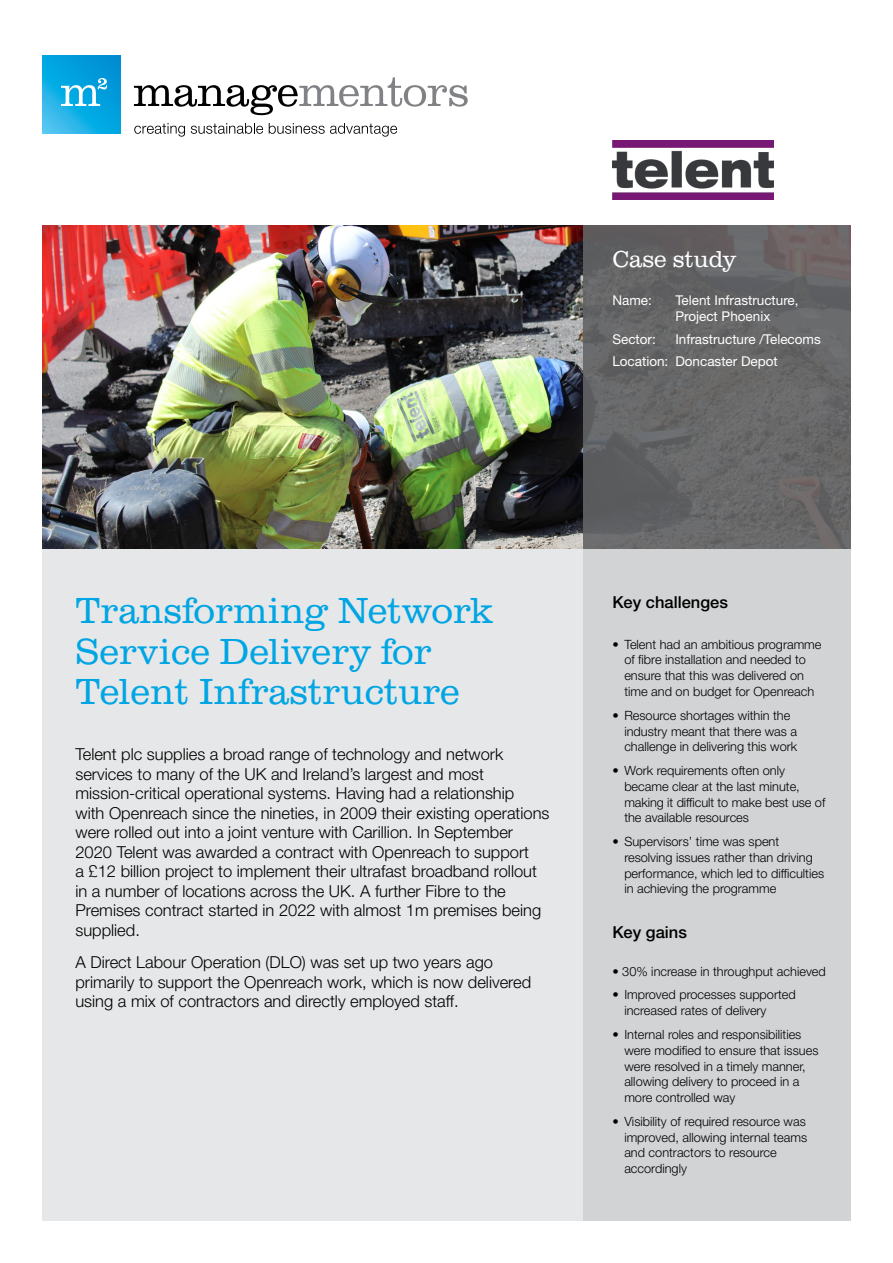
<style>
.page{position:relative;width:893px;height:1263px;background:#fff}
.page>*{position:absolute;margin:0;border:0;box-sizing:border-box;transform-origin:0 0}
.t1{font:300 37.5px/40.5px "Clarendon URW";color:#00a5e4}
.t2{font:300 23.85px "Clarendon URW";letter-spacing:-.005em;color:#fff}
.t3{font:300 16.5px/19.5px "Helvetica Neue LT Pro";color:#000}
.t4{font:500 16.5px "Helvetica Neue LT Pro";color:#000}
.t5{font:13.5px/16.2px "Helvetica Neue LT Pro";color:#fff}
.t6{font:300 12.75px/15.8px "Helvetica Neue LT Pro";color:#000}
</style>
<div class="page">
<div style="left:43px;top:549px;width:541px;height:671px;background:#e6e7e8"></div>
<img style="left:43px;top:225px;width:540px;height:324px">
<div style="left:583px;top:225px;width:267px;height:324px;background:#636466"></div>
<div style="left:583px;top:549px;width:267px;height:671px;background:#d1d3d4"></div>
<svg style="left:43px;top:55px;width:78px;height:79px;background:#0ea6e1"></svg>
<svg style="left:134px;top:77px;width:334px;height:38px"></svg>
<svg style="left:61px;top:78px;width:46px;height:28px"></svg>
<svg style="left:134px;top:123px;width:51px;height:14px"></svg>
<svg style="left:191px;top:123px;width:72px;height:11px"></svg>
<svg style="left:269px;top:123px;width:128px;height:14px"></svg>
<img style="left:612px;top:140px;width:162px;height:59px">
<h2 class="t2" style="left:612px;top:242px;width:126px">Case study</h2>
<p class="t5" style="left:612px;top:291px;width:41px">Name:</p>
<p class="t5" style="left:675px;top:291px;width:125px">Telent Infrastructure,<br>Project Phoenix</p>
<p class="t5" style="left:612px;top:330px;width:45px">Sector:</p>
<p class="t5" style="left:612px;top:327px;width:210px;line-height:22.5px;text-indent:63px">Infrastructure /Telecoms<br>Location: Doncaster Depot</p>
<h1 class="t1" style="left:75px;top:589px;width:420px">Transforming Network<br>Service Delivery for<br>Telent Infrastructure</h1>
<p class="t3" style="left:75px;top:744px;width:476px">Telent plc supplies a broad range of technology and network services to many of the UK and Ireland’s largest and most mission-critical operational systems. Having had a relationship<br>with Openreach since the nineties, in 2009 their existing operations were rolled out into a joint venture with Carillion. In September 2020 Telent was awarded a contract with Openreach to support<br>a £12 billion project to implement their ultrafast broadband rollout in a number of locations across the UK. A further Fibre to the Premises contract started in 2022 with almost 1m premises being supplied.</p>
<p class="t3" style="left:75px;top:952px;width:457px">A Direct Labour Operation (DLO) was set up two years ago primarily to support the Openreach work, which is now delivered using a mix of contractors and directly employed staff.</p>
<p class="t4" style="left:612px;top:593px;width:117px">Key challenges</p>
<p class="t6" style="left:612px;top:636px;width:211px;text-align:center">• Telent had an ambitious programme of fibre installation and needed to ensure that this was delivered on<br>time and on budget for Openreach</p>
<p class="t6" style="left:624px;top:707px;width:174px;text-indent:-12px">• Resource shortages within the industry meant that there was a challenge in delivering this work</p>
<p class="t6" style="left:624px;top:762px;width:202px;text-indent:-12px">• Work requirements often only became clear at the last minute, making it difficult to make best use of the available resources</p>
<p class="t6" style="left:624px;top:833px;width:201px;text-indent:-12px">• Supervisors’ time was spent resolving issues rather than driving performance, which led to difficulties in achieving the programme</p>
<p class="t4" style="left:612px;top:922px;width:76px">Key gains</p>
<p class="t6" style="left:612px;top:963px;width:215px">• 30% increase in throughput achieved</p>
<p class="t6" style="left:624px;top:987px;width:173px;text-indent:-12px">• Improved processes supported increased rates of delivery</p>
<p class="t6" style="left:624px;top:1026px;width:196px;text-indent:-12px">• Internal roles and responsibilities were modified to ensure that issues were resolved in a timely manner, allowing delivery to proceed in a more controlled way</p>
<p class="t6" style="left:624px;top:1113px;width:184px;text-indent:-12px">• Visibility of required resource was improved, allowing internal teams and contractors to resource accordingly</p>
</div>
